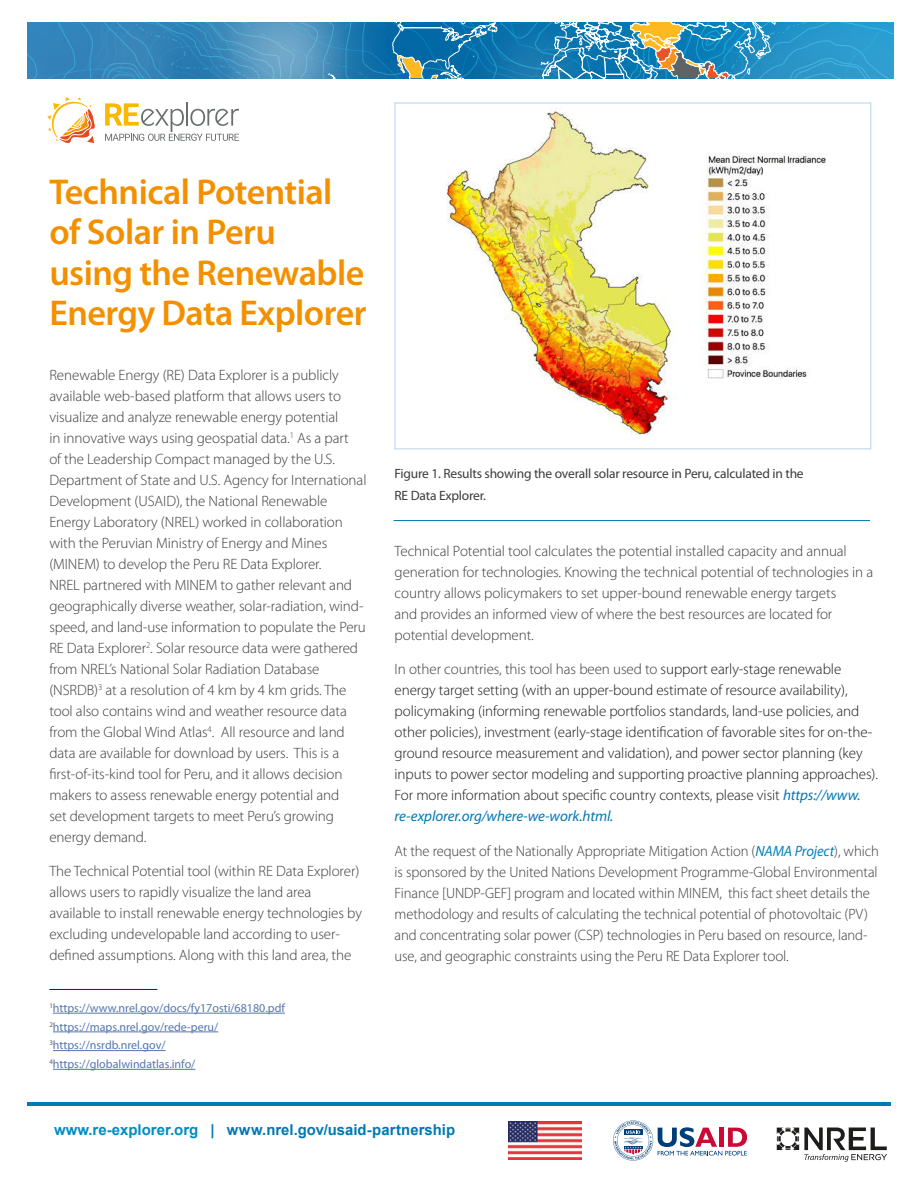
<style>
.page{position:relative;width:918px;height:1188px;background:#fff}
.page>*{position:absolute;margin:0;border:0;box-sizing:border-box;transform-origin:0 0}
.heading_1{font:600 36px/40.5px "Myriad Pro";letter-spacing:-.015em;color:#f39000}
.body_text_-_black{font:300 15px/21px "Myriad Pro";letter-spacing:-.005em;color:#3c3c3b}
.body_text_-_black-2{font:300 15px/21px "Myriad Pro";letter-spacing:-.005em;color:#1a1a1a}
.t1{font:700 15px "Arial";color:#0078b3}
.t2{font:13.5px/22px "Myriad Pro";letter-spacing:-.015em;color:#3c3c3b}
.footnote{font:12px "Myriad Pro";color:#5576af}
.s1{color:#3c3c3b}
.s2{font-weight:400;font-style:italic;color:#0078b3}
.s3{font-weight:400;font-style:italic;color:#0082ba}
.s4{color:#008dc2}
</style>
<div class="page">
<hr style="left:49px;top:989px;width:108px;height:1px;background:#002b3c">
<hr style="left:53px;top:1013px;width:232px;height:1px;background:#5576af">
<hr style="left:53px;top:1032px;width:165px;height:1px;background:#5576af">
<hr style="left:53px;top:1050px;width:113px;height:1px;background:#5576af">
<hr style="left:53px;top:1069px;width:142px;height:1px;background:#5576af">
<svg style="left:27px;top:22px;width:866px;height:57px;background:#3d8eb9"></svg>
<svg style="left:613px;top:1121px;width:134px;height:40px"></svg>
<hr style="left:27px;top:1103px;width:864px;height:3px;background:#0078b3">
<svg style="left:777px;top:1128px;width:110px;height:34px"></svg>
<hr style="left:186px;top:102px;width:2px;height:24px;background:#696d6f">
<svg style="left:105px;top:103px;width:134px;height:38px"></svg>
<svg style="left:47px;top:97px;width:48px;height:46px"></svg>
<img style="left:446px;top:111px;width:380px;height:325px">
<hr style="left:394px;top:520px;width:476px;height:1px;background:#0078b3">
<img style="left:509px;top:1121px;width:72px;height:38px">
<p class="heading_1" style="left:49px;top:171px;width:319px">Technical Potential of Solar in Peru using the Renewable<br>Energy Data Explorer</p>
<p class="body_text_-_black" style="left:49px;top:364px;width:319px">Renewable Energy (RE) Data Explorer is a publicly available web-based platform that allows users to visualize and analyze renewable energy potential<br>in innovative ways using geospatial data.<sup>1</sup> As a part<br>of the Leadership Compact managed by the U.S.<br>Department of State and U.S. Agency for International Development (USAID), the National Renewable Energy Laboratory (NREL) worked in collaboration with the Peruvian Ministry of Energy and Mines (MINEM) to develop the Peru RE Data Explorer.<br>NREL partnered with MINEM to gather relevant and geographically diverse weather, solar-radiation, wind&shy;speed, and land-use information to populate the Peru RE Data Explorer<sup>2</sup>. Solar resource data were gathered from NREL’s National Solar Radiation Database (NSRDB)<sup>3</sup> at a resolution of 4 km by 4 km grids. The tool also contains wind and weather resource data from the Global Wind Atlas<sup>4</sup>. All resource and land data are available for download by users. This is a first-of-its-kind tool for Peru, and it allows decision makers to assess renewable energy potential and<br>set development targets to meet Peru’s growing energy demand.</p>
<p class="body_text_-_black" style="left:49px;top:860px;width:314px">The Technical Potential tool (within RE Data Explorer) allows users to rapidly visualize the land area available to install renewable energy technologies by excluding undevelopable land according to user&shy;defined assumptions. Along with this land area, the</p>
<p class="footnote" style="left:49px;top:1001px;width:237px"><sup>1</sup>https://www.nrel.gov/docs/fy17osti/68180.pdf</p>
<p class="footnote" style="left:49px;top:1019px;width:171px"><sup>2</sup>https://maps.nrel.gov/rede-peru/</p>
<p class="footnote" style="left:49px;top:1038px;width:118px"><sup>3</sup>https://nsrdb.nrel.gov/</p>
<p class="footnote" style="left:49px;top:1057px;width:148px"><sup>4</sup>https://globalwindatlas.info/</p>
<p class="t2" style="left:395px;top:462px;width:411px">Figure 1. Results showing the overall solar resource in Peru, calculated in the<br>RE Data Explorer.</p>
<p class="body_text_-_black" style="left:395px;top:540px;width:480px">Technical Potential tool calculates the potential installed capacity and annual generation for technologies. Knowing the technical potential of technologies in a country allows policymakers to set upper-bound renewable energy targets<br>and provides an informed view of where the best resources are located for potential development.</p>
<p class="body_text_-_black-2" style="left:395px;top:658px;width:485px"><span class="s1">In other countries, this tool has been used to</span> support early-stage renewable energy target setting (with an upper-bound estimate of resource availability), policymaking (informing renewable portfolios standards, land-use policies, and other policies), investment (early-stage identification of favorable sites for on-the&shy;ground resource measurement and validation), and power sector planning (key inputs to power sector modeling and supporting proactive planning approaches).<br>For more information about specific country contexts, please visit <span class="s2">https://www. re-explorer.org/where-we-work.html.</span></p>
<p class="body_text_-_black" style="left:395px;top:840px;width:486px">At the request of the Nationally Appropriate Mitigation Action (<span class="s3">NAMA Project</span>), which is sponsored by the United Nations Development Programme-Global Environmental Finance [UNDP-GEF] program and located within MINEM, this fact sheet details the methodology and results of calculating the technical potential of photovoltaic (PV) and concentrating solar power (CSP) technologies in Peru based on resource, land&shy;use, and geographic constraints using the Peru RE Data Explorer tool.</p>
<p class="t1" style="left:54px;top:1120px;width:403px"><span class="s4">www.re-explorer.org</span> | www.nrel.gov/usaid-partnership</p>
</div>
